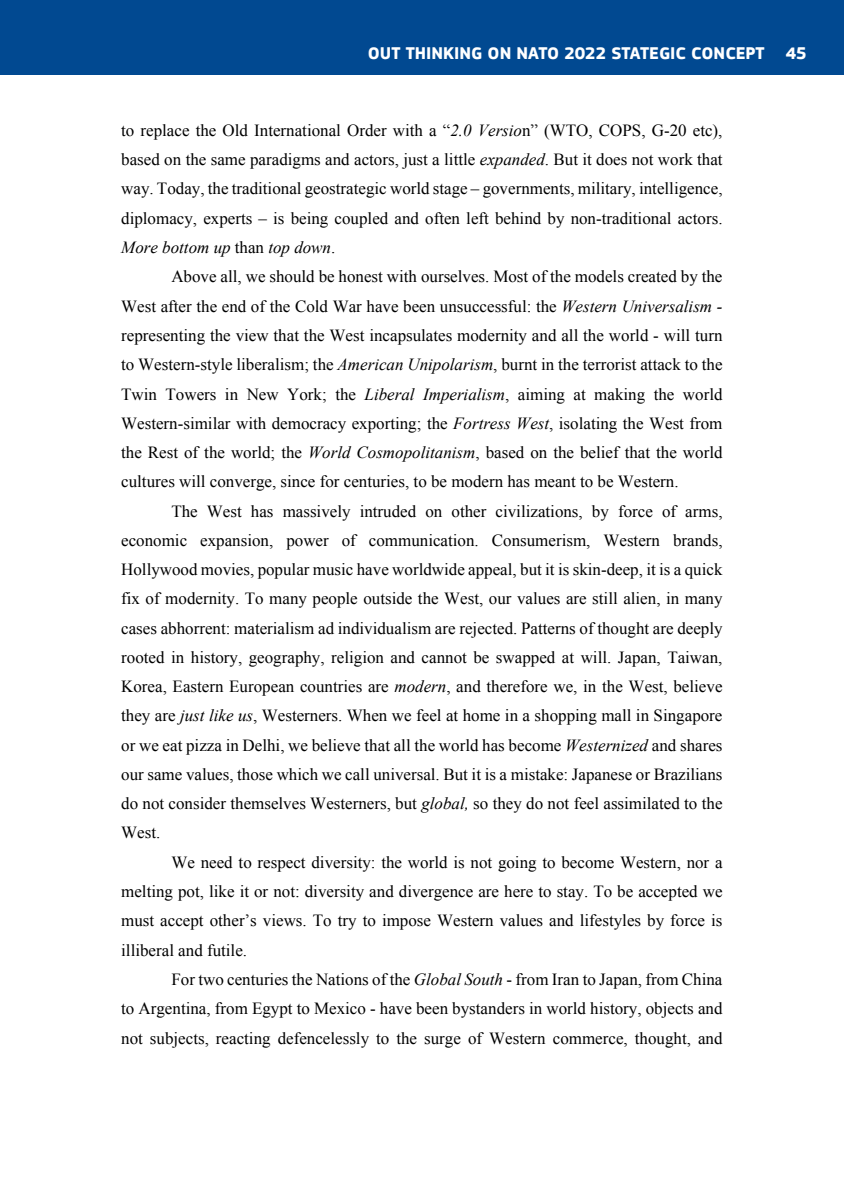
<style>
.page{position:relative;width:844px;height:1191px;background:#fff}
.page>*{position:absolute;margin:0;border:0;box-sizing:border-box;transform-origin:0 0}
.t1{font:700 17.5px "PF Square Sans Pro";color:#fff}
.t2{font:16.97px "Times New Roman";color:#000}
.t3{font:italic 16.97px "Times New Roman";color:#000}
.s1{font-style:italic}
.s2{font-style:normal}
</style>
<div class="page">
<div style="left:0;top:0;width:843px;height:74px;background:#014991"></div>
<p class="t1" style="left:368px;top:43px;width:440px">OUT THINKING ON NATO 2022 STATEGIC CONCEPT 45</p>
<p class="t2" style="left:121px;top:120px;width:602px">to replace the Old International Order with a “<span class="s1">2.0 Versio</span>n” (WTO, COPS, G-20 etc),</p>
<p class="t2" style="left:121px;top:150px;width:602px">based on the same paradigms and actors, just a little <span class="s1">expanded</span>. But it does not work that</p>
<p class="t2" style="left:121px;top:179px;width:602px">way. Today, the traditional geostrategic world stage – governments, military, intelligence,</p>
<p class="t2" style="left:121px;top:208px;width:602px">diplomacy, experts – is being coupled and often left behind by non-traditional actors.</p>
<p class="t3" style="left:121px;top:237px;width:215px">More bottom up <span class="s2">than</span> top down<span class="s2">.</span></p>
<p class="t2" style="left:171px;top:267px;width:552px">Above all, we should be honest with ourselves. Most of the models created by the</p>
<p class="t2" style="left:121px;top:296px;width:602px">West after the end of the Cold War have been unsuccessful: the <span class="s1">Western Universalism -</span></p>
<p class="t2" style="left:121px;top:325px;width:602px">representing the view that the West incapsulates modernity and all the world - will turn</p>
<p class="t2" style="left:121px;top:354px;width:602px">to Western-style liberalism; the <span class="s1">American Unipolarism</span>, burnt in the terrorist attack to the</p>
<p class="t2" style="left:121px;top:384px;width:602px">Twin Towers in New York; the <span class="s1">Liberal Imperialism</span>, aiming at making the world</p>
<p class="t2" style="left:121px;top:413px;width:602px">Western-similar with democracy exporting; the <span class="s1">Fortress West</span>, isolating the West from</p>
<p class="t2" style="left:121px;top:442px;width:602px">the Rest of the world; the <span class="s1">World Cosmopolitanism</span>, based on the belief that the world</p>
<p class="t2" style="left:121px;top:471px;width:558px">cultures will converge, since for centuries, to be modern has meant to be Western.</p>
<p class="t2" style="left:171px;top:501px;width:552px">The West has massively intruded on other civilizations, by force of arms,</p>
<p class="t2" style="left:121px;top:530px;width:602px">economic expansion, power of communication. Consumerism, Western brands,</p>
<p class="t2" style="left:121px;top:559px;width:602px">Hollywood movies, popular music have worldwide appeal, but it is skin-deep, it is a quick</p>
<p class="t2" style="left:121px;top:589px;width:602px">fix of modernity. To many people outside the West, our values are still alien, in many</p>
<p class="t2" style="left:121px;top:618px;width:602px">cases abhorrent: materialism ad individualism are rejected. Patterns of thought are deeply</p>
<p class="t2" style="left:121px;top:647px;width:602px">rooted in history, geography, religion and cannot be swapped at will. Japan, Taiwan,</p>
<p class="t2" style="left:121px;top:676px;width:602px">Korea, Eastern European countries are <span class="s1">modern</span>, and therefore we, in the West, believe</p>
<p class="t2" style="left:121px;top:706px;width:602px">they are <span class="s1">just like us</span>, Westerners. When we feel at home in a shopping mall in Singapore</p>
<p class="t2" style="left:121px;top:735px;width:602px">or we eat pizza in Delhi, we believe that all the world has become <span class="s1">Westernized</span> and shares</p>
<p class="t2" style="left:121px;top:764px;width:602px">our same values, those which we call universal. But it is a mistake: Japanese or Brazilians</p>
<p class="t2" style="left:121px;top:793px;width:602px">do not consider themselves Westerners, but <span class="s1">global,</span> so they do not feel assimilated to the</p>
<p class="t2" style="left:121px;top:823px;width:41px">West.</p>
<p class="t2" style="left:171px;top:852px;width:552px">We need to respect diversity: the world is not going to become Western, nor a</p>
<p class="t2" style="left:121px;top:881px;width:602px">melting pot, like it or not: diversity and divergence are here to stay. To be accepted we</p>
<p class="t2" style="left:121px;top:911px;width:602px">must accept other’s views. To try to impose Western values and lifestyles by force is</p>
<p class="t2" style="left:121px;top:940px;width:127px">illiberal and futile.</p>
<p class="t2" style="left:171px;top:969px;width:552px">For two centuries the Nations of the <span class="s1">Global South</span> - from Iran to Japan, from China</p>
<p class="t2" style="left:121px;top:998px;width:602px">to Argentina, from Egypt to Mexico - have been bystanders in world history, objects and</p>
<p class="t2" style="left:121px;top:1028px;width:602px">not subjects, reacting defencelessly to the surge of Western commerce, thought, and</p>
</div>
